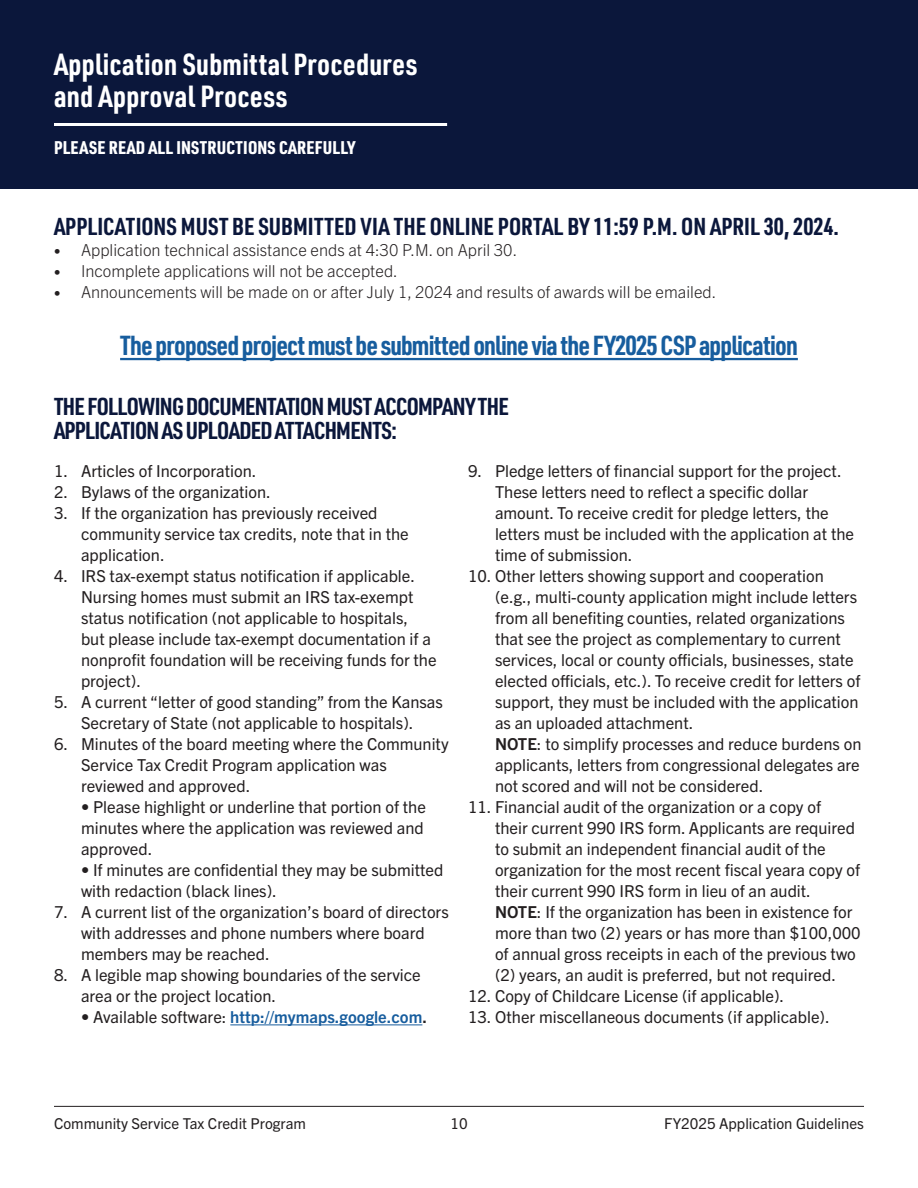
<style>
.page{position:relative;width:918px;height:1188px;background:#fff}
.page>*{position:absolute;margin:0;border:0;box-sizing:border-box;transform-origin:0 0}
.t1{font:700 30px "URWDIN Cond";letter-spacing:.01em;color:#fff}
.t2{font:700 27px "URWDIN Cond";letter-spacing:-.03em;color:#175d9e}
.t3{font:700 24px "URWDIN Cond";letter-spacing:-.015em;color:#0b173b}
.t4{font:900 18px "URWDIN Cond";letter-spacing:.01em;color:#fff}
.t5{font:16.5px/21px "Trade Gothic Next LT Pro";color:#231f20}
.t6{font:300 16.5px "Trade Gothic Next LT Pro";color:#231f20}
.t7{font:700 16.5px "Trade Gothic Next LT Pro";color:#175d9e}
.t8{font:15px "Trade Gothic Next LT Pro";color:#231f20}
.s1{font-family:"Montserrat";font-weight:800}
.s2{font-weight:400;color:#231f20}
.s3{color:#231f20}
.s4{font-weight:700}
</style>
<div class="page">
<hr style="left:54px;top:1106px;width:810px;height:1px;background:#231f20">
<div style="left:0;top:0;width:918px;height:189px;background:#0b173b"></div>
<hr style="left:54px;top:123px;width:393px;height:3px;background:#fff">
<hr style="left:120px;top:358px;width:678px;height:2px;background:#175d9e">
<hr style="left:230px;top:1024px;width:192px;height:1px;background:#175d9e">
<p class="t1" style="left:54px;top:44px;width:365px">Application Submittal Procedures</p>
<p class="t1" style="left:54px;top:76px;width:235px">and Approval Process</p>
<p class="t4" style="left:54px;top:135px;width:303px">PLEASE READ ALL INSTRUCTIONS CAREFULLY</p>
<p class="t3" style="left:54px;top:210px;width:786px">APPLICATIONS MUST BE SUBMITTED VIA THE ONLINE PORTAL BY 11:59 P.M. ON APRIL 30, 2024.</p>
<p class="t6" style="left:54px;top:239px;width:465px"><span class="s1">•</span> Application technical assistance ends at 4:30 P.M. on April 30.</p>
<p class="t6" style="left:54px;top:260px;width:345px"><span class="s1">•</span> Incomplete applications will not be accepted.</p>
<p class="t6" style="left:54px;top:281px;width:664px"><span class="s1">•</span> Announcements will be made on or after July 1, 2024 and results of awards will be emailed.</p>
<p class="t2" style="left:120px;top:327px;width:679px">The proposed project must be submitted online via the FY2025 CSP application</p>
<p class="t3" style="left:54px;top:390px;width:456px">THE FOLLOWING DOCUMENTATION MUST ACCOMPANY THE</p>
<p class="t3" style="left:54px;top:414px;width:344px">APPLICATION AS UPLOADED ATTACHMENTS:</p>
<p class="t5" style="left:54px;top:460px;width:204px">1. Articles of Incorporation.</p>
<p class="t5" style="left:54px;top:481px;width:218px">2. Bylaws of the organization.</p>
<p class="t5" style="left:81px;top:502px;width:329px;text-indent:-27px">3. If the organization has previously received community service tax credits, note that in the application.</p>
<p class="t5" style="left:81px;top:565px;width:357px;text-indent:-27px">4. IRS tax-exempt status notification if applicable.<br>Nursing homes must submit an IRS tax-exempt status notification (not applicable to hospitals,<br>but please include tax-exempt documentation if a nonprofit foundation will be receiving funds for the project).</p>
<p class="t5" style="left:54px;top:691px;width:390px;text-align:center">5. A current “letter of good standing” from the Kansas<br>Secretary of State (not applicable to hospitals).</p>
<p class="t5" style="left:81px;top:733px;width:369px;text-indent:-27px">6. Minutes of the board meeting where the Community<br>Service Tax Credit Program application was reviewed and approved.</p>
<p class="t5" style="left:81px;top:796px;width:346px">• Please highlight or underline that portion of the minutes where the application was reviewed and approved.</p>
<p class="t5" style="left:81px;top:859px;width:364px">• If minutes are confidential they may be submitted with redaction (black lines).</p>
<p class="t5" style="left:81px;top:901px;width:369px;text-indent:-27px">7. A current list of the organization’s board of directors with addresses and phone numbers where board members may be reached.</p>
<p class="t5" style="left:81px;top:964px;width:341px;text-indent:-27px">8. A legible map showing boundaries of the service area or the project location.</p>
<p class="t7" style="left:81px;top:1006px;width:348px"><span class="s2">• Available software:</span> http://mymaps.google.com<span class="s3">.</span></p>
<p class="t5" style="left:495px;top:460px;width:361px;text-indent:-27px">9. Pledge letters of financial support for the project.<br>These letters need to reflect a specific dollar amount. To receive credit for pledge letters, the letters must be included with the application at the time of submission.</p>
<p class="t5" style="left:495px;top:565px;width:368px;text-indent:-27px">10. Other letters showing support and cooperation (e.g., multi-county application might include letters from all benefiting counties, related organizations that see the project as complementary to current services, local or county officials, businesses, state elected officials, etc.). To receive credit for letters of support, they must be included with the application as an uploaded attachment.<br><span class="s4">NOTE</span>: to simplify processes and reduce burdens on applicants, letters from congressional delegates are not scored and will not be considered.</p>
<p class="t5" style="left:495px;top:796px;width:367px;text-indent:-27px">11. Financial audit of the organization or a copy of<br>their current 990 IRS form. Applicants are required to submit an independent financial audit of the organization for the most recent fiscal yeara copy of their current 990 IRS form in lieu of an audit.<br><span class="s4">NOTE</span>: If the organization has been in existence for more than two (2) years or has more than $100,000 of annual gross receipts in each of the previous two (2) years, an audit is preferred, but not required.</p>
<p class="t5" style="left:468px;top:985px;width:318px">12. Copy of Childcare License (if applicable).</p>
<p class="t5" style="left:468px;top:1006px;width:363px">13. Other miscellaneous documents (if applicable).</p>
<p class="t8" style="left:54px;top:1113px;width:254px">Community Service Tax Credit Program</p>
<p class="t8" style="left:450px;top:1113px;width:19px">10</p>
<p class="t8" style="left:664px;top:1113px;width:201px">FY2025 Application Guidelines</p>
</div>
